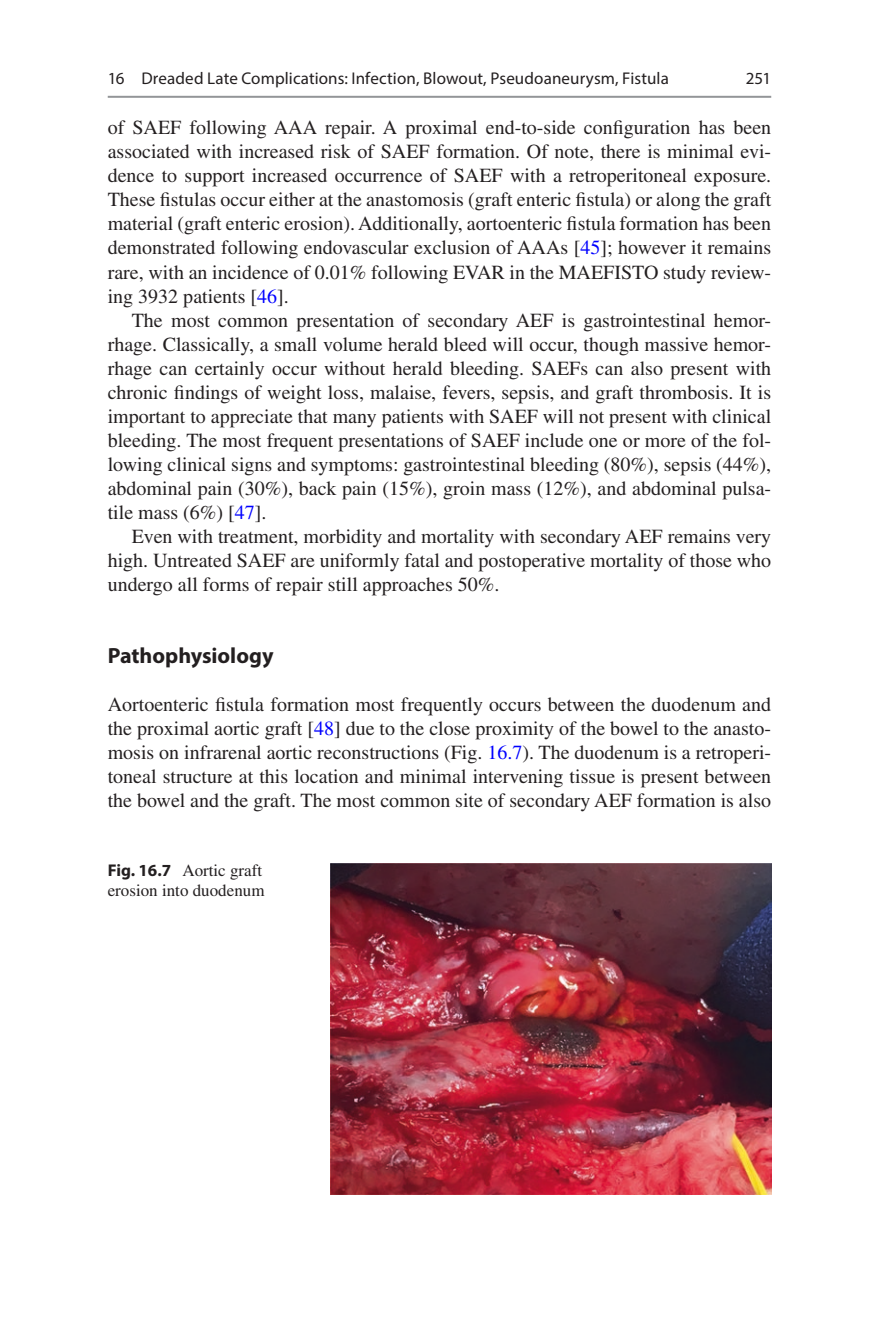
<style>
.page{position:relative;width:879px;height:1333px;background:#fff}
.page>*{position:absolute;margin:0;border:0;box-sizing:border-box;transform-origin:0 0}
.t1{font:700 22px "Myriad Pro";color:#231f20}
.t2{font:20px/24px "Times LT Std";color:#231f20;text-align:justify}
.t3{font:17px "Myriad Pro";letter-spacing:.005em;color:#231f20}
.t4{font:17px/20px "Times LT Std";color:#231f20}
.s1{color:#00f}
.s2{font-family:"Myriad Pro";font-weight:700}
</style>
<div class="page">
<img style="left:330px;top:863px;width:441px;height:331px">
<hr style="left:108px;top:96px;width:663px;height:2px;background:#939598">
<p class="t3" style="left:108px;top:68px;width:562px">16 Dreaded Late Complications: Infection, Blowout, Pseudoaneurysm, Fistula</p>
<p class="t3" style="left:745px;top:68px;width:27px">251</p>
<p class="t2" style="left:108px;top:116px;width:665px">of SAEF following AAA repair. A proximal end-to-side configuration has been associated with increased risk of SAEF formation. Of note, there is minimal evi&shy;dence to support increased occurrence of SAEF with a retroperitoneal exposure.<br>These fistulas occur either at the anastomosis (graft enteric fistula) or along the graft material (graft enteric erosion). Additionally, aortoenteric fistula formation has been demonstrated following endovascular exclusion of AAAs [<span class="s1">45</span>]; however it remains rare, with an incidence of 0.01% following EVAR in the MAEFISTO study review&shy;ing 3932 patients [<span class="s1">46</span>].</p>
<p class="t2" style="left:108px;top:308px;width:665px;text-indent:24px">The most common presentation of secondary AEF is gastrointestinal hemor&shy;rhage. Classically, a small volume herald bleed will occur, though massive hemor&shy;rhage can certainly occur without herald bleeding. SAEFs can also present with chronic findings of weight loss, malaise, fevers, sepsis, and graft thrombosis. It is important to appreciate that many patients with SAEF will not present with clinical bleeding. The most frequent presentations of SAEF include one or more of the fol&shy;lowing clinical signs and symptoms: gastrointestinal bleeding (80%), sepsis (44%), abdominal pain (30%), back pain (15%), groin mass (12%), and abdominal pulsa&shy;tile mass (6%) [<span class="s1">47</span>].</p>
<p class="t2" style="left:108px;top:524px;width:665px;text-indent:24px">Even with treatment, morbidity and mortality with secondary AEF remains very high. Untreated SAEF are uniformly fatal and postoperative mortality of those who undergo all forms of repair still approaches 50%.</p>
<p class="t1" style="left:108px;top:641px;width:167px">Pathophysiology</p>
<p class="t2" style="left:108px;top:692px;width:665px">Aortoenteric fistula formation most frequently occurs between the duodenum and the proximal aortic graft [<span class="s1">48</span>] due to the close proximity of the bowel to the anasto&shy;mosis on infrarenal aortic reconstructions (Fig. <span class="s1">16.7</span>). The duodenum is a retroperi&shy;toneal structure at this location and minimal intervening tissue is present between the bowel and the graft. The most common site of secondary AEF formation is also</p>
<p class="t4" style="left:108px;top:860px;width:158px"><span class="s2">Fig. 16.7</span> Aortic graft erosion into duodenum</p>
</div>
